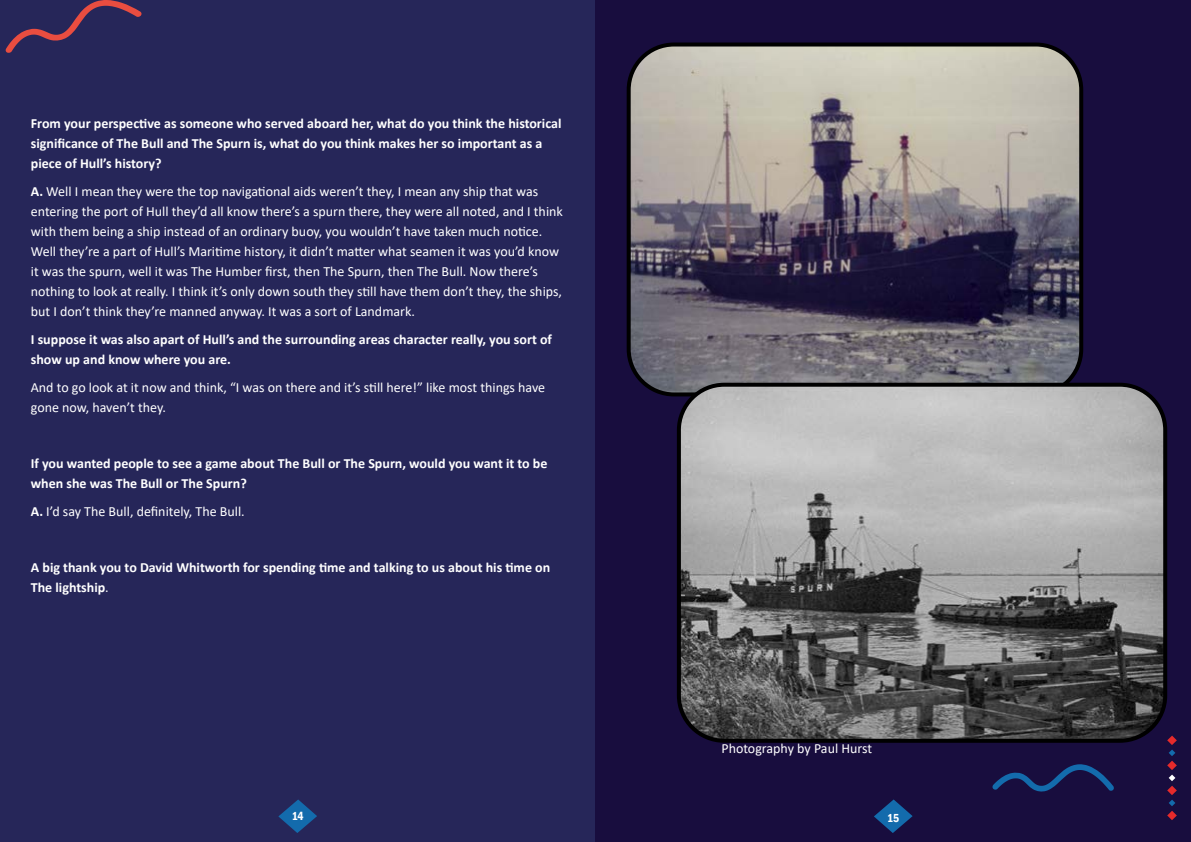
<style>
.page{position:relative;width:1191px;height:842px;background:#262659}
.page>*{position:absolute;margin:0;border:0;box-sizing:border-box;transform-origin:0 0}
.t1{font:14px/20px "Calibri";color:#fff}
.t2{font:700 14px/20px "Calibri";color:#fff}
.t3{font:600 condensed 12px "Franklin Gothic";color:#fff}
.s1{font-weight:700}
.s2{font-weight:400}
</style>
<div class="page">
<div style="left:595px;top:0;width:596px;height:842px;background:#180d3e"></div>
<svg style="left:992px;top:764px;width:122px;height:28px"></svg>
<svg style="left:1167px;top:736px;width:9px;height:84px"></svg>
<svg style="left:874px;top:799px;width:38px;height:34px"></svg>
<svg style="left:278px;top:799px;width:39px;height:34px"></svg>
<svg style="left:5px;top:0;width:137px;height:53px"></svg>
<img style="left:631px;top:45px;width:450px;height:346px">
<div style="left:626px;top:43px;width:457px;height:353px;border:4px solid #000;border-radius:45px"></div>
<img style="left:679px;top:385px;width:486px;height:353px">
<div style="left:677px;top:383px;width:490px;height:360px;border:4px solid #000;border-radius:45px"></div>
<p class="t2" style="left:31px;top:113px;width:532px">From your perspective as someone who served aboard her, what do you think the historical significance of The Bull and The Spurn is, what do you think makes her so important as a piece of Hull’s history?</p>
<p class="t1" style="left:31px;top:181px;width:533px"><span class="s1">A.</span> Well I mean they were the top navigational aids weren’t they, I mean any ship that was entering the port of Hull they’d all know there’s a spurn there, they were all noted, and I think with them being a ship instead of an ordinary buoy, you wouldn’t have taken much notice.<br>Well they’re a part of Hull’s Maritime history, it didn’t matter what seamen it was you’d know it was the spurn, well it was The Humber first, then The Spurn, then The Bull. Now there’s nothing to look at really. I think it’s only down south they still have them don’t they, the ships, but I don’t think they’re manned anyway. It was a sort of Landmark.</p>
<p class="t2" style="left:31px;top:329px;width:523px">I suppose it was also apart of Hull’s and the surrounding areas character really, you sort of show up and know where you are.</p>
<p class="t1" style="left:31px;top:377px;width:516px">And to go look at it now and think, “I was on there and it’s still here!” like most things have gone now, haven’t they.</p>
<p class="t2" style="left:31px;top:453px;width:518px">If you wanted people to see a game about The Bull or The Spurn, would you want it to be when she was The Bull or The Spurn?</p>
<p class="t1" style="left:31px;top:501px;width:215px"><span class="s1">A.</span> I’d say The Bull, definitely, The Bull.</p>
<p class="t2" style="left:31px;top:557px;width:521px">A big thank you to David Whitworth for spending time and talking to us about his time on<br>The lightship<span class="s2">.</span></p>
<p class="t1" style="left:721px;top:738px;width:152px">Photography by Paul Hurst</p>
<p class="t3" style="left:292px;top:808px;width:14px">14</p>
<p class="t3" style="left:887px;top:810px;width:14px">15</p>
</div>
